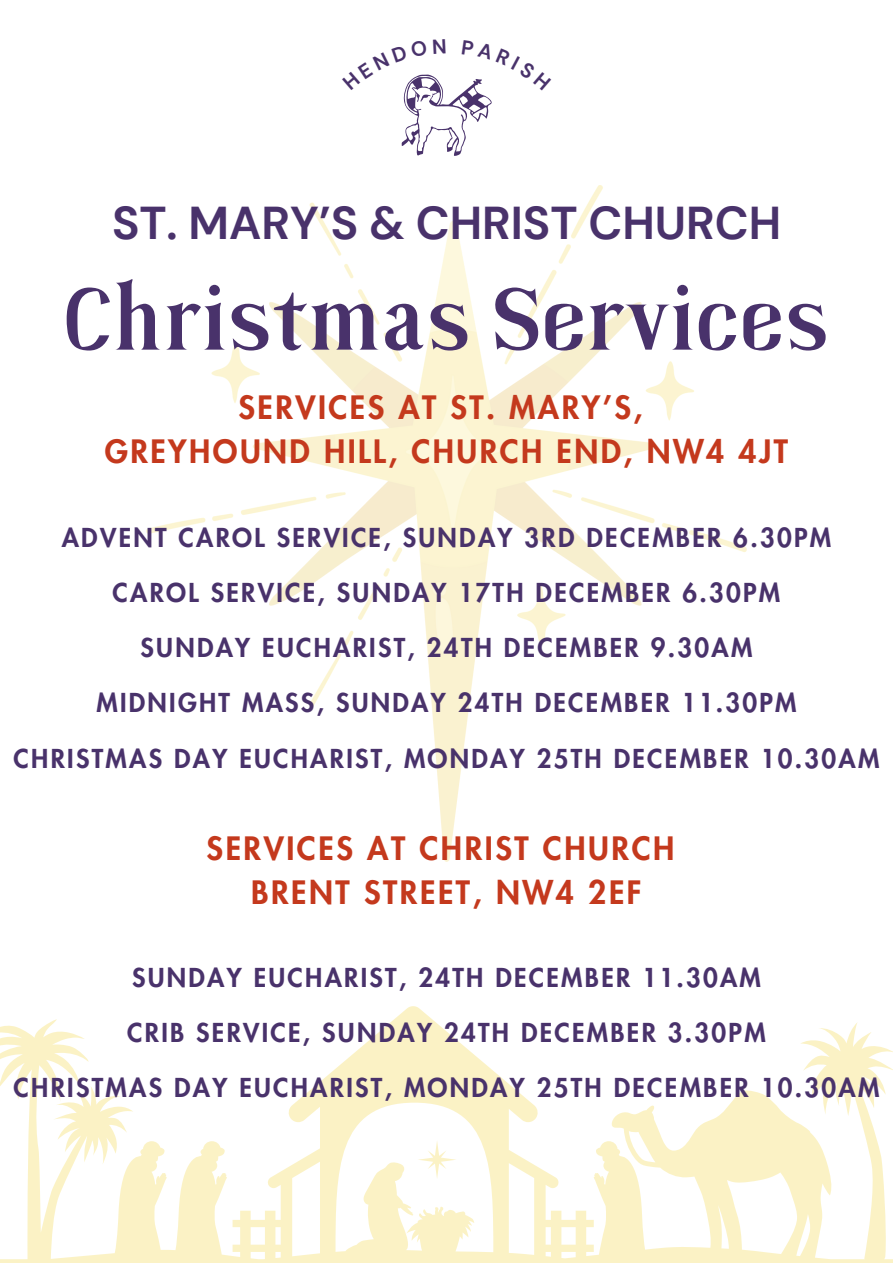
<style>
.page{position:relative;width:893px;height:1263px;background:#fff}
.page>*{position:absolute;margin:0;border:0;box-sizing:border-box;transform-origin:0 0}
.t1{font:700 90px "Tropikal";letter-spacing:.02em;color:#49326b}
.t2{font:700 45.97px "DM Sans";color:#49326b}
.t3{font:800 31.5px "Futura LT Pro";letter-spacing:.08em;color:#c4391d}
.t4{font:800 25.5px "Futura LT Pro";letter-spacing:.09em;color:#49326b}
</style>
<div class="page">
<svg style="left:0;top:1006px;width:893px;height:257px"></svg>
<svg style="left:417px;top:1140px;width:39px;height:39px"></svg>
<img style="left:147px;top:186px;width:599px;height:675px">
<svg style="left:401px;top:74px;width:91px;height:82px"></svg>
<p class="t2" style="left:112px;top:193px;width:670px">ST. MARY’S &amp; CHRIST CHURCH</p>
<p class="t1" style="left:64px;top:282px;width:767px">Christmas Services</p>
<p class="t3" style="left:239px;top:393px;width:405px">SERVICES AT ST. MARY’S,</p>
<p class="t3" style="left:105px;top:437px;width:685px">GREYHOUND HILL, CHURCH END, NW4 4JT</p>
<p class="t4" style="left:62px;top:526px;width:771px">ADVENT CAROL SERVICE, SUNDAY 3RD DECEMBER 6.30PM</p>
<p class="t4" style="left:113px;top:581px;width:669px">CAROL SERVICE, SUNDAY 17TH DECEMBER 6.30PM</p>
<p class="t4" style="left:140px;top:636px;width:613px">SUNDAY EUCHARIST, 24TH DECEMBER 9.30AM</p>
<p class="t4" style="left:96px;top:691px;width:701px">MIDNIGHT MASS, SUNDAY 24TH DECEMBER 11.30PM</p>
<p class="t4" style="left:14px;top:746px;width:867px">CHRISTMAS DAY EUCHARIST, MONDAY 25TH DECEMBER 10.30AM</p>
<p class="t3" style="left:206px;top:834px;width:469px">SERVICES AT CHRIST CHURCH</p>
<p class="t3" style="left:251px;top:878px;width:392px">BRENT STREET, NW4 2EF</p>
<p class="t4" style="left:132px;top:966px;width:630px">SUNDAY EUCHARIST, 24TH DECEMBER 11.30AM</p>
<p class="t4" style="left:127px;top:1021px;width:640px">CRIB SERVICE, SUNDAY 24TH DECEMBER 3.30PM</p>
<p class="t4" style="left:14px;top:1076px;width:867px">CHRISTMAS DAY EUCHARIST, MONDAY 25TH DECEMBER 10.30AM</p>
</div>
